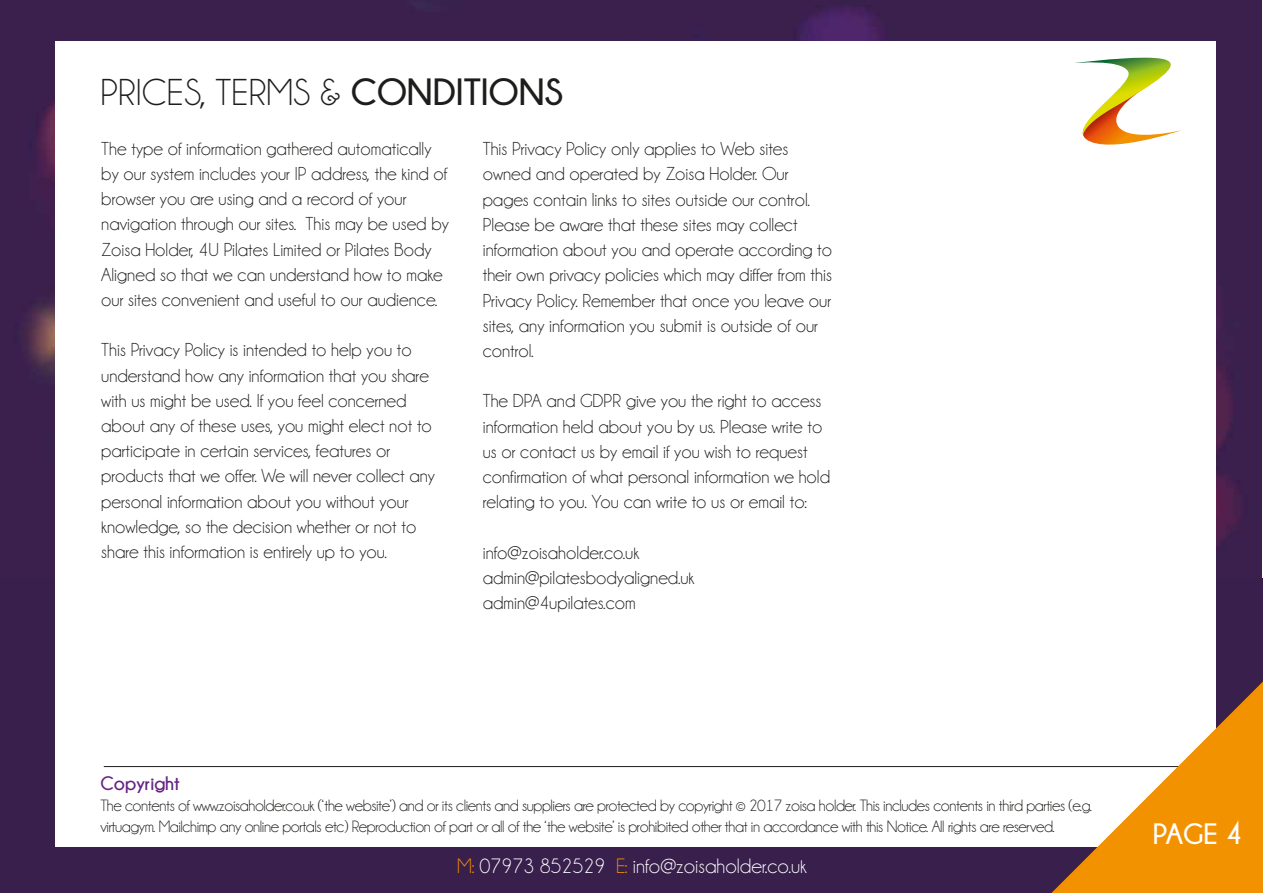
<style>
.page{position:relative;width:1263px;height:893px;background:#fff}
.page>*{position:absolute;margin:0;border:0;box-sizing:border-box;transform-origin:0 0}
.t1{font:37.8px "Champagne&Limousines";color:#1d1d1b}
.t2{font:700 29.4px "Champagne&Limousines";color:#fff}
.t3{font:21px "Champagne&Limousines";color:#fff}
.t4{font:700 19.5px "Champagne&Limousines";color:#662383}
.t5{font:18.9px/25.2px "Champagne&Limousines";color:#1d1d1b}
.t6{font:16.5px/21px "Champagne&Limousines";letter-spacing:-.025em;color:#1d1d1b}
.s1{font-weight:700}
.s2{color:#f39200}
</style>
<div class="page">
<img style="left:1px;top:0;width:1261px;height:579px">
<div style="left:0;top:579px;width:1262px;height:314px;background:#381f4c"></div>
<div style="left:55px;top:41px;width:1160px;height:806px;background:#fff"></div>
<svg style="left:1075px;top:58px;width:107px;height:87px"></svg>
<hr style="left:104px;top:766px;width:1077px;height:1px;background:#1d1d1b">
<svg style="left:1051px;top:681px;width:212px;height:212px"></svg>
<h1 class="t1" style="left:101px;top:74px;width:464px">PRICES, TERMS &amp; <span class="s1">CONDITIONS</span></h1>
<p class="t5" style="left:101px;top:136px;width:349px">The type of information gathered automatically by our system includes your IP address, the kind of browser you are using and a record of your navigation through our sites. This may be used by Zoisa Holder, 4U Pilates Limited or Pilates Body Aligned so that we can understand how to make our sites convenient and useful to our audience.</p>
<p class="t5" style="left:101px;top:338px;width:335px">This Privacy Policy is intended to help you to understand how any information that you share with us might be used. If you feel concerned about any of these uses, you might elect not to participate in certain services, features or products that we offer. We will never collect any personal information about you without your knowledge, so the decision whether or not to share this information is entirely up to you.</p>
<p class="t5" style="left:483px;top:137px;width:351px">This Privacy Policy only applies to Web sites owned and operated by Zoisa Holder. Our pages contain links to sites outside our control.<br>Please be aware that these sites may collect information about you and operate according to their own privacy policies which may differ from this Privacy Policy. Remember that once you leave our sites, any information you submit is outside of our control.</p>
<p class="t5" style="left:483px;top:389px;width:349px">The DPA and GDPR give you the right to access information held about you by us. Please write to us or contact us by email if you wish to request confirmation of what personal information we hold relating to you. You can write to us or email to:</p>
<p class="t5" style="left:483px;top:540px;width:213px">info@zoisaholder.co.uk admin@pilatesbodyaligned.uk admin@4upilates.com</p>
<p class="t4" style="left:100px;top:772px;width:81px">Copyright</p>
<p class="t6" style="left:100px;top:795px;width:993px">The contents of www.zoisaholder.co.uk (‘the website’) and or its clients and suppliers are protected by copyright © 2017 zoisa holder. This includes contents in third parties (e.g. virtuagym. Mailchimp any online portals etc) Reproduction of part or all of the ‘the website’ is prohibited other that in accordance with this Notice. All rights are reserved.</p>
<p class="t3" style="left:457px;top:855px;width:351px"><span class="s2">M:</span> 07973 852529 <span class="s2">E:</span> info@zoisaholder.co.uk</p>
<h2 class="t2" style="left:1153px;top:817px;width:91px">PAGE 4</h2>
</div>
